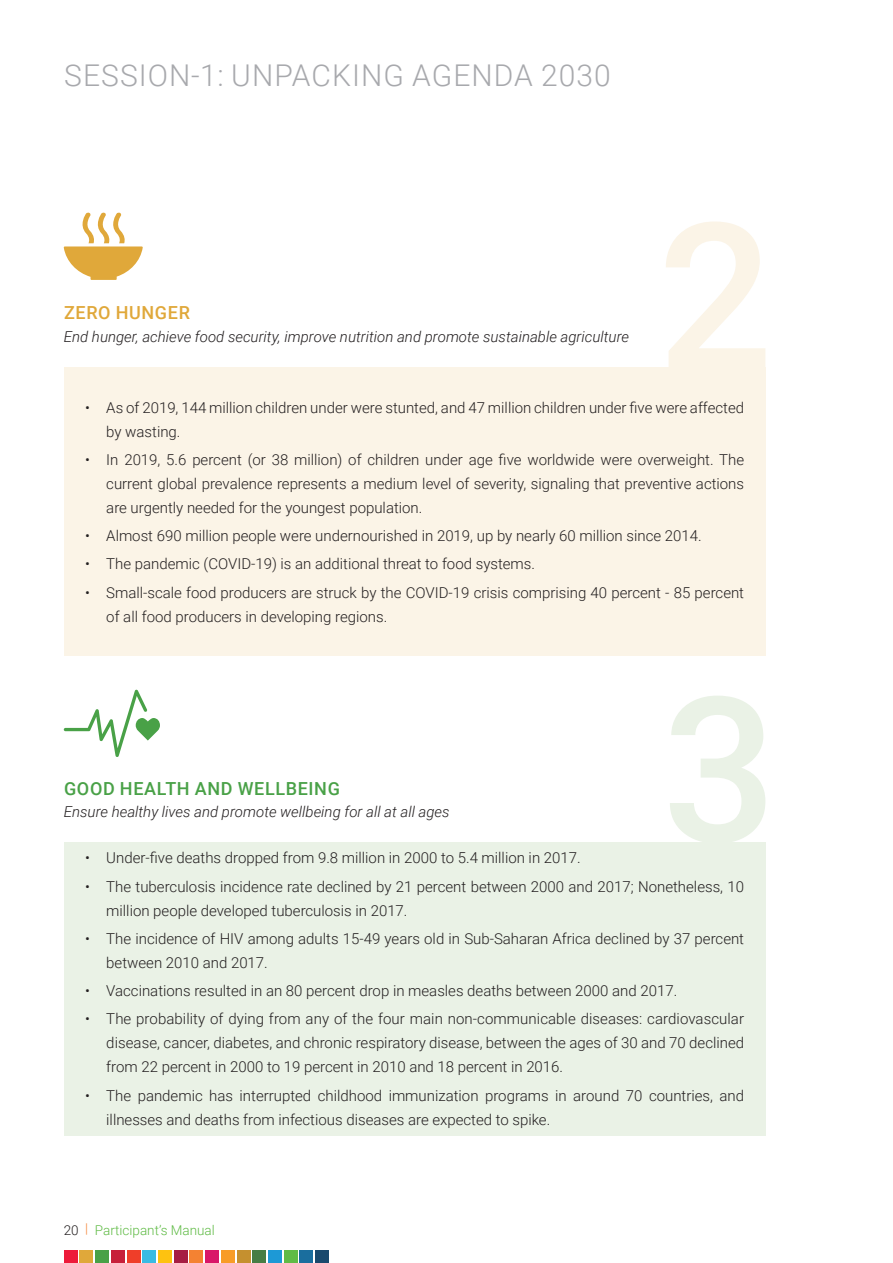
<style>
.page{position:relative;width:893px;height:1263px;background:#fff}
.page>*{position:absolute;margin:0;border:0;box-sizing:border-box;transform-origin:0 0}
.t1{font:500 202.5px "Roboto";color:#fbf4e7}
.t2{font:500 202.5px "Roboto";color:#eaf2e6}
.t3{font:300 30px "Roboto";letter-spacing:.035em;color:#a8a9ad}
.t4{font:500 18px "Roboto";letter-spacing:.035em;color:#49a147}
.t5{font:500 18px "Roboto";letter-spacing:.035em;color:#e0a83a}
.t6{font:300 15px/24px "Roboto";color:#231f20}
.t7{font:italic 300 15px "Roboto";color:#231f20}
.t8{font:300 13.5px "Roboto";color:#60bb46}
.s1{color:#231f20}
.s2{color:#f48232}
</style>
<div class="page">
<div style="left:64px;top:367px;width:701px;height:289px;background:#fbf4e7"></div>
<div style="left:64px;top:842px;width:701px;height:293px;background:#eaf2e6"></div>
<svg style="left:64px;top:212px;width:79px;height:68px"></svg>
<svg style="left:64px;top:690px;width:96px;height:67px"></svg>
<div style="left:64px;top:1250px;width:14px;height:13px;background:#ed1a3a"></div>
<div style="left:79px;top:1250px;width:14px;height:13px;background:#e0a83a"></div>
<div style="left:95px;top:1250px;width:14px;height:13px;background:#49a147"></div>
<div style="left:111px;top:1250px;width:14px;height:13px;background:#c71f3a"></div>
<div style="left:127px;top:1250px;width:14px;height:13px;background:#ef3e29"></div>
<div style="left:142px;top:1250px;width:14px;height:13px;background:#3abbe3"></div>
<div style="left:158px;top:1250px;width:14px;height:13px;background:#fec210"></div>
<div style="left:174px;top:1250px;width:14px;height:13px;background:#a61d43"></div>
<div style="left:189px;top:1250px;width:14px;height:13px;background:#f48232"></div>
<div style="left:205px;top:1250px;width:14px;height:13px;background:#d91769"></div>
<div style="left:221px;top:1250px;width:14px;height:13px;background:#f89c27"></div>
<div style="left:237px;top:1250px;width:13px;height:13px;background:#c5902f"></div>
<div style="left:252px;top:1250px;width:14px;height:13px;background:#477d45"></div>
<div style="left:268px;top:1250px;width:14px;height:13px;background:#1d99d6"></div>
<div style="left:284px;top:1250px;width:14px;height:13px;background:#60bb46"></div>
<div style="left:299px;top:1250px;width:14px;height:13px;background:#1a6e9e"></div>
<div style="left:315px;top:1250px;width:14px;height:13px;background:#19496d"></div>
<h2 class="t3" style="left:64px;top:55px;width:548px">SESSION-1: UNPACKING AGENDA 2030</h2>
<p class="t5" style="left:64px;top:300px;width:127px">ZERO HUNGER</p>
<p class="t7" style="left:64px;top:326px;width:567px">End hunger, achieve food security, improve nutrition and promote sustainable agriculture</p>
<h1 class="t1" style="left:658px;top:154px;width:117px">2</h1>
<p class="t6" style="left:106px;top:395px;width:639px;text-indent:-21px">• As of 2019, 144 million children under were stunted, and 47 million children under five were affected by wasting.</p>
<p class="t6" style="left:106px;top:447px;width:639px;text-align:justify;text-indent:-21px">• In 2019, 5.6 percent (or 38 million) of children under age five worldwide were overweight. The current global prevalence represents a medium level of severity, signaling that preventive actions are urgently needed for the youngest population.</p>
<p class="t6" style="left:85px;top:523px;width:618px">• Almost 690 million people were undernourished in 2019, up by nearly 60 million since 2014.</p>
<p class="t6" style="left:85px;top:551px;width:452px">• The pandemic (COVID-19) is an additional threat to food systems.</p>
<p class="t6" style="left:106px;top:580px;width:639px;text-indent:-21px">• Small-scale food producers are struck by the COVID-19 crisis comprising 40 percent - 85 percent of all food producers in developing regions.</p>
<p class="t4" style="left:64px;top:776px;width:277px">GOOD HEALTH AND WELLBEING</p>
<p class="t7" style="left:64px;top:801px;width:387px">Ensure healthy lives and promote wellbeing for all at all ages</p>
<h1 class="t2" style="left:662px;top:628px;width:117px">3</h1>
<p class="t6" style="left:85px;top:845px;width:497px">• Under-five deaths dropped from 9.8 million in 2000 to 5.4 million in 2017.</p>
<p class="t6" style="left:106px;top:874px;width:639px;text-indent:-21px">• The tuberculosis incidence rate declined by 21 percent between 2000 and 2017; Nonetheless, 10 million people developed tuberculosis in 2017.</p>
<p class="t6" style="left:106px;top:926px;width:639px;text-indent:-21px">• The incidence of HIV among adults 15-49 years old in Sub-Saharan Africa declined by 37 percent between 2010 and 2017.</p>
<p class="t6" style="left:85px;top:978px;width:594px">• Vaccinations resulted in an 80 percent drop in measles deaths between 2000 and 2017.</p>
<p class="t6" style="left:106px;top:1006px;width:639px;text-align:justify;text-indent:-21px">• The probability of dying from any of the four main non-communicable diseases: cardiovascular disease, cancer, diabetes, and chronic respiratory disease, between the ages of 30 and 70 declined from 22 percent in 2000 to 19 percent in 2010 and 18 percent in 2016.</p>
<p class="t6" style="left:106px;top:1083px;width:639px;text-indent:-21px">• The pandemic has interrupted childhood immunization programs in around 70 countries, and illnesses and deaths from infectious diseases are expected to spike.</p>
<p class="t8" style="left:64px;top:1220px;width:152px"><span class="s1">20</span> <span class="s2">|</span> Participant’s Manual</p>
</div>
